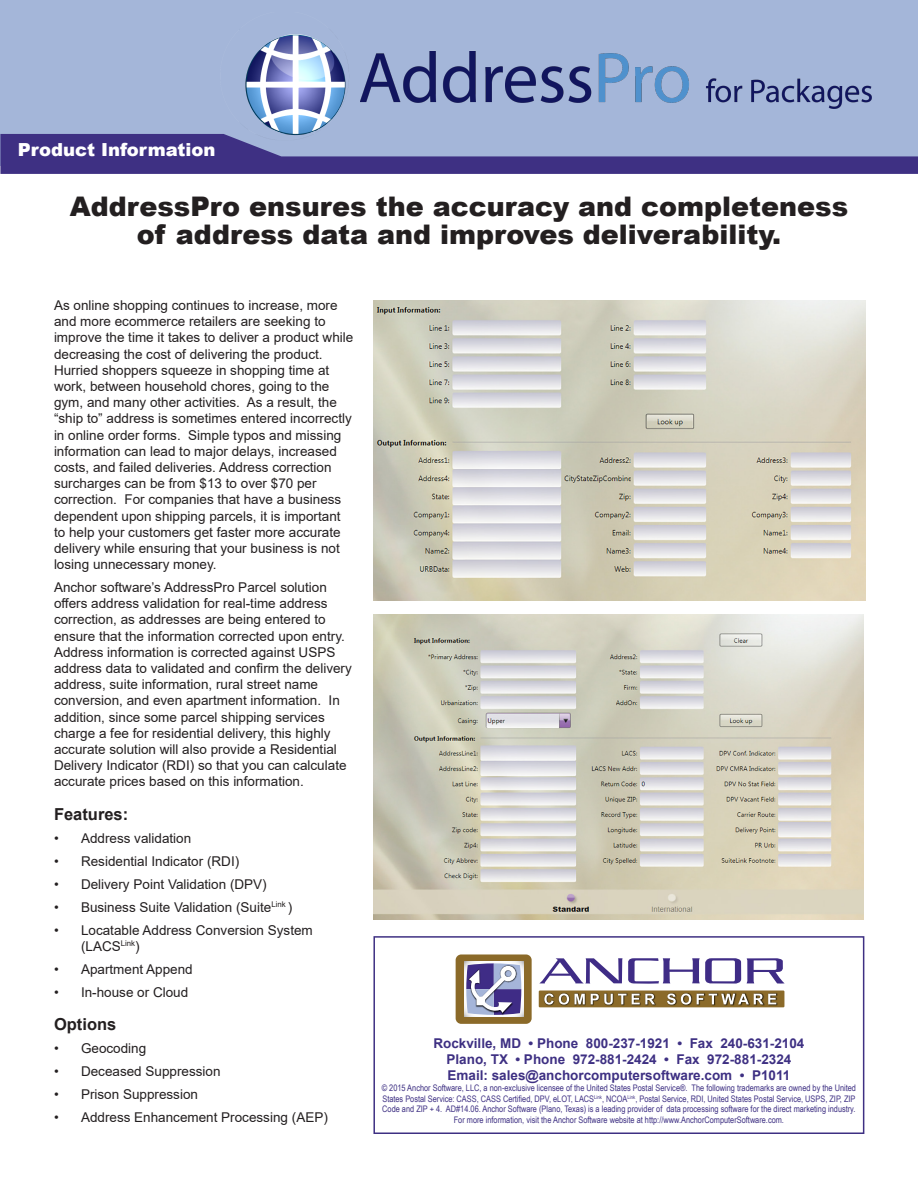
<style>
.page{position:relative;width:918px;height:1188px;background:#fff}
.page>*{position:absolute;margin:0;border:0;box-sizing:border-box;transform-origin:0 0}
.Main_Head{font:900 27px/28.5px "Arial";color:#231f20;text-align:center}
.t1{font:900 18px "Arial";color:#fff}
.Head_1{font:700 16.5px "Arial";color:#231f20}
.Body_Text{font:13.5px/16.2px "Arial";color:#231f20}
.Bullet_text{font:13.5px/16.2px "Arial";color:#231f20}
.t2{font:700 13.5px/16.2px "Arial";color:#3e3083;text-align:center}
.t3{font:9px/10.8px "Arial Narrow";color:#3e3083;text-align:center}
</style>
<div class="page">
<img style="left:373px;top:300px;width:492px;height:301px">
<img style="left:373px;top:615px;width:491px;height:305px">
<div style="left:0;top:0;width:918px;height:165px;background:#a4b6d9"></div>
<svg style="left:0;top:134px;width:918px;height:40px"></svg>
<div style="left:456px;top:954px;width:76px;height:70px;background:#8b6a29;border-radius:6px"></div>
<div style="left:539px;top:991px;width:245px;height:16px;background:#8b6a29"></div>
<svg style="left:539px;top:958px;width:202px;height:26px"></svg>
<svg style="left:747px;top:958px;width:38px;height:26px"></svg>
<img style="left:546px;top:993px;width:232px;height:13px">
<svg style="left:544px;top:994px;width:232px;height:11px"></svg>
<svg style="left:464px;top:962px;width:59px;height:54px"></svg>
<svg style="left:466px;top:963px;width:55px;height:52px;background:#8f8cba"></svg>
<div style="left:373px;top:936px;width:491px;height:198px;border:2px solid #3e3083"></div>
<img style="left:219px;top:34px;width:699px;height:115px">
<p class="t1" style="left:18px;top:137px;width:199px">Product Information</p>
<p class="Main_Head" style="left:70px;top:191px;width:780px">AddressPro ensures the accuracy and completeness of address data and improves deliverability.</p>
<p class="Body_Text" style="left:54px;top:297px;width:301px">As online shopping continues to increase, more and more ecommerce retailers are seeking to improve the time it takes to deliver a product while decreasing the cost of delivering the product.<br>Hurried shoppers squeeze in shopping time at work, between household chores, going to the gym, and many other activities. As a result, the “ship to” address is sometimes entered incorrectly in online order forms. Simple typos and missing information can lead to major delays, increased costs, and failed deliveries. Address correction surcharges can be from $13 to over $70 per correction. For companies that have a business dependent upon shipping parcels, it is important to help your customers get faster more accurate delivery while ensuring that your business is not losing unnecessary money.</p>
<p class="Body_Text" style="left:54px;top:579px;width:299px">Anchor software’s AddressPro Parcel solution offers address validation for real-time address correction, as addresses are being entered to ensure that the information corrected upon entry.<br>Address information is corrected against USPS address data to validated and confirm the delivery address, suite information, rural street name conversion, and even apartment information. In addition, since some parcel shipping services charge a fee for residential delivery, this highly accurate solution will also provide a Residential Delivery Indicator (RDI) so that you can calculate accurate prices based on this information.</p>
<p class="Head_1" style="left:54px;top:802px;width:76px">Features:</p>
<p class="Bullet_text" style="left:54px;top:830px;width:139px">• Address validation</p>
<p class="Bullet_text" style="left:54px;top:853px;width:187px">• Residential Indicator (RDI)</p>
<p class="Bullet_text" style="left:54px;top:876px;width:214px">• Delivery Point Validation (DPV)</p>
<p class="Bullet_text" style="left:54px;top:899px;width:240px">• Business Suite Validation (Suite<sup>Link</sup> )</p>
<p class="Bullet_text" style="left:81px;top:922px;width:233px;text-indent:-27px">• Locatable Address Conversion System (LACS<sup>Link</sup>)</p>
<p class="Bullet_text" style="left:54px;top:961px;width:140px">• Apartment Append</p>
<p class="Bullet_text" style="left:54px;top:984px;width:136px">• In-house or Cloud</p>
<p class="Head_1" style="left:54px;top:1013px;width:64px">Options</p>
<p class="Bullet_text" style="left:54px;top:1040px;width:94px">• Geocoding</p>
<p class="Bullet_text" style="left:54px;top:1063px;width:168px">• Deceased Suppression</p>
<p class="Bullet_text" style="left:54px;top:1086px;width:146px">• Prison Suppression</p>
<p class="Bullet_text" style="left:54px;top:1109px;width:275px">• Address Enhancement Processing (AEP)</p>
<p class="t2" style="left:433px;top:1035px;width:373px">Rockville, MD • Phone 800-237-1921 • Fax 240-631-2104<br>Plano, TX • Phone 972-881-2424 • Fax 972-881-2324</p>
<p class="t2" style="left:448px;top:1067px;width:344px">Email: sales@anchorcomputersoftware.com • P1011</p>
<p class="t3" style="left:382px;top:1082px;width:476px">© 2015 Anchor Software, LLC, a non-exclusive licensee of the United States Postal Service®. The following trademarks are owned by the United States Postal Service: CASS, CASS Certified, DPV, eLOT, LACS<sup>Link</sup>, NCOA<sup>Link</sup>, Postal Service, RDI, United States Postal Service, USPS, ZIP, ZIP Code and ZIP + 4. AD#14.06. Anchor Software (Plano, Texas) is a leading provider of data processing software for the direct marketing industry.<br>For more information, visit the Anchor Software website at http://www.AnchorComputerSoftware.com.</p>
</div>
